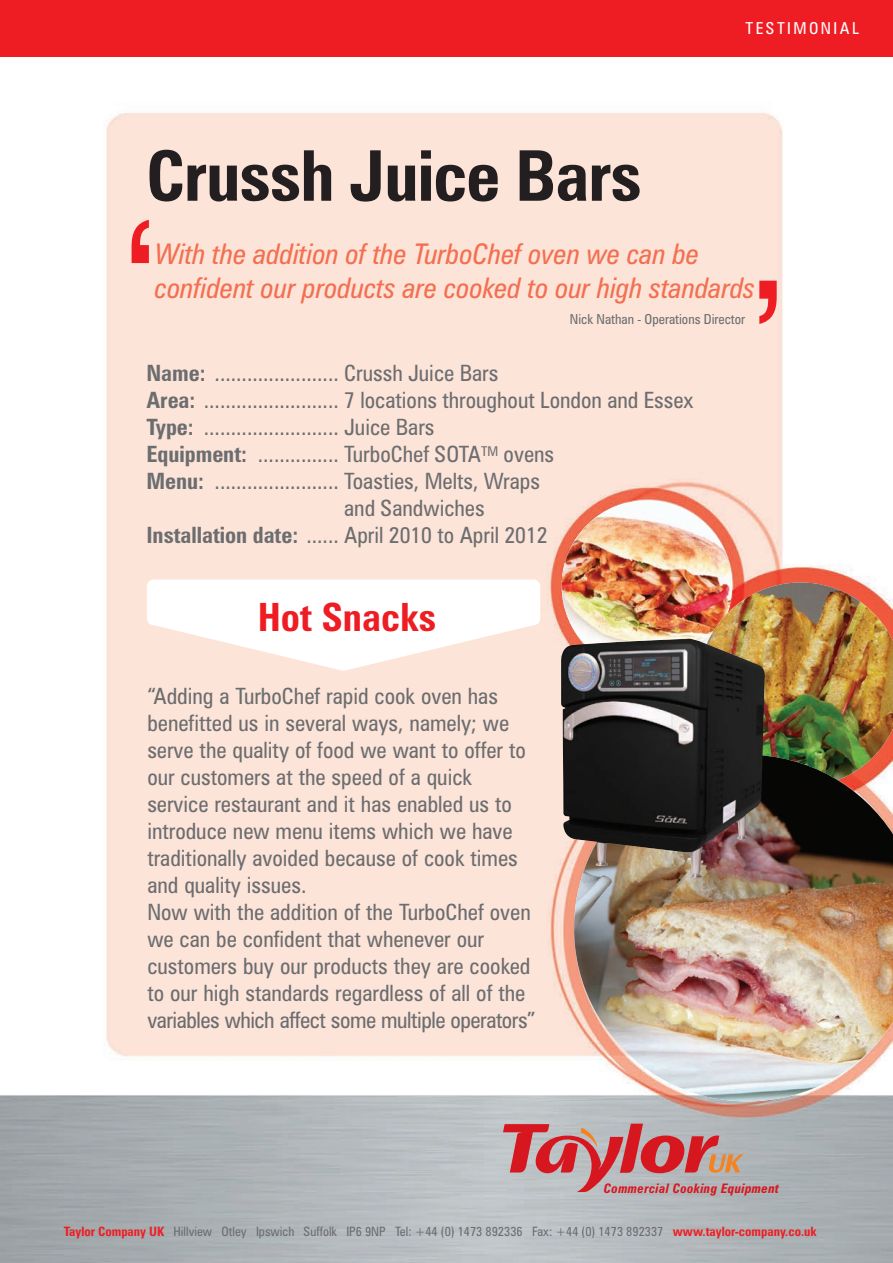
<style>
.page{position:relative;width:893px;height:1263px;background:#fff}
.page>*{position:absolute;margin:0;border:0;box-sizing:border-box;transform-origin:0 0}
.t1{font:700 condensed 70.05px "Zurich BT";letter-spacing:-.015em;color:#231f20}
.t2{font:700 condensed 39px "Zurich BT";color:#ee1d23}
.t3{font:italic condensed 28.5px/34.2px "Zurich BT";color:#f36f51}
.t4{font:condensed 22.5px/27px "Zurich BT";color:#6c6d70}
.t5{font:condensed 16.5px "Zurich BT";letter-spacing:.15em;color:#fff}
.t6{font:condensed 13.8px "Zurich BT";color:#6c6d70}
.t7{font:italic 700 condensed 13.2px "Zurich BT";letter-spacing:.015em;color:#d7171f}
.t8{font:condensed 12.9px "Zurich BT";color:#6c6d70}
.s1{font-weight:700}
.s2{font-weight:700;color:#ee1d23}
</style>
<div class="page">
<img style="left:0;top:113px;width:893px;height:1150px">
<div style="left:0;top:0;width:893px;height:57px;background:#ee1d23"></div>
<svg style="left:132px;top:220px;width:17px;height:43px"></svg>
<svg style="left:759px;top:281px;width:18px;height:43px"></svg>
<svg style="left:503px;top:1124px;width:240px;height:68px;background:#c28789"></svg>
<img style="left:562px;top:501px;width:170px;height:137px">
<img style="left:698px;top:582px;width:195px;height:173px">
<img style="left:574px;top:755px;width:319px;height:346px">
<div style="left:147px;top:579px;width:393px;height:46px;background:#fff;border-radius:7px"></div>
<img style="left:561px;top:638px;width:204px;height:241px">
<h1 class="t1" style="left:146px;top:150px;width:498px">Crussh Juice Bars</h1>
<p class="t5" style="left:745px;top:22px;width:115px">TESTIMONIAL</p>
<p class="t3" style="left:155px;top:239px;width:602px">With the addition of the TurboChef oven we can be confident our products are cooked to our high standards</p>
<p class="t6" style="left:570px;top:314px;width:177px">Nick Nathan - Operations Director</p>
<p class="t4" style="left:146px;top:362px;width:354px"><span class="s1">Name:</span> ....................... Crussh Juice Bars</p>
<p class="t4" style="left:146px;top:389px;width:549px"><span class="s1">Area:</span> ......................... 7 locations throughout London and Essex</p>
<p class="t4" style="left:146px;top:416px;width:290px"><span class="s1">Type:</span> ......................... Juice Bars</p>
<p class="t4" style="left:146px;top:443px;width:409px"><span class="s1">Equipment:</span> ............... TurboChef SOTA<sup>TM</sup> ovens</p>
<p class="t4" style="left:146px;top:470px;width:395px"><span class="s1">Menu:</span> ....................... Toasties, Melts, Wraps</p>
<p class="t4" style="left:344px;top:497px;width:142px">and Sandwiches</p>
<p class="t4" style="left:146px;top:524px;width:403px"><span class="s1">Installation date:</span> ...... April 2010 to April 2012</p>
<h2 class="t2" style="left:258px;top:603px;width:180px">Hot Snacks</h2>
<p class="t4" style="left:147px;top:684px;width:390px">“Adding a TurboChef rapid cook oven has benefitted us in several ways, namely; we serve the quality of food we want to offer to our customers at the speed of a quick service restaurant and it has enabled us to introduce new menu items which we have traditionally avoided because of cook times and quality issues.<br>Now with the addition of the TurboChef oven we can be confident that whenever our customers buy our products they are cooked to our high standards regardless of all of the variables which affect some multiple operators”</p>
<p class="t7" style="left:604px;top:1183px;width:176px">Commercial Cooking Equipment</p>
<p class="t8" style="left:64px;top:1227px;width:754px"><span class="s2">Taylor Company UK</span> Hillview Otley Ipswich Suffolk IP6 9NP Tel: +44 (0) 1473 892336 Fax: +44 (0) 1473 892337 <span class="s2">www.taylor-company.co.uk</span></p>
</div>
